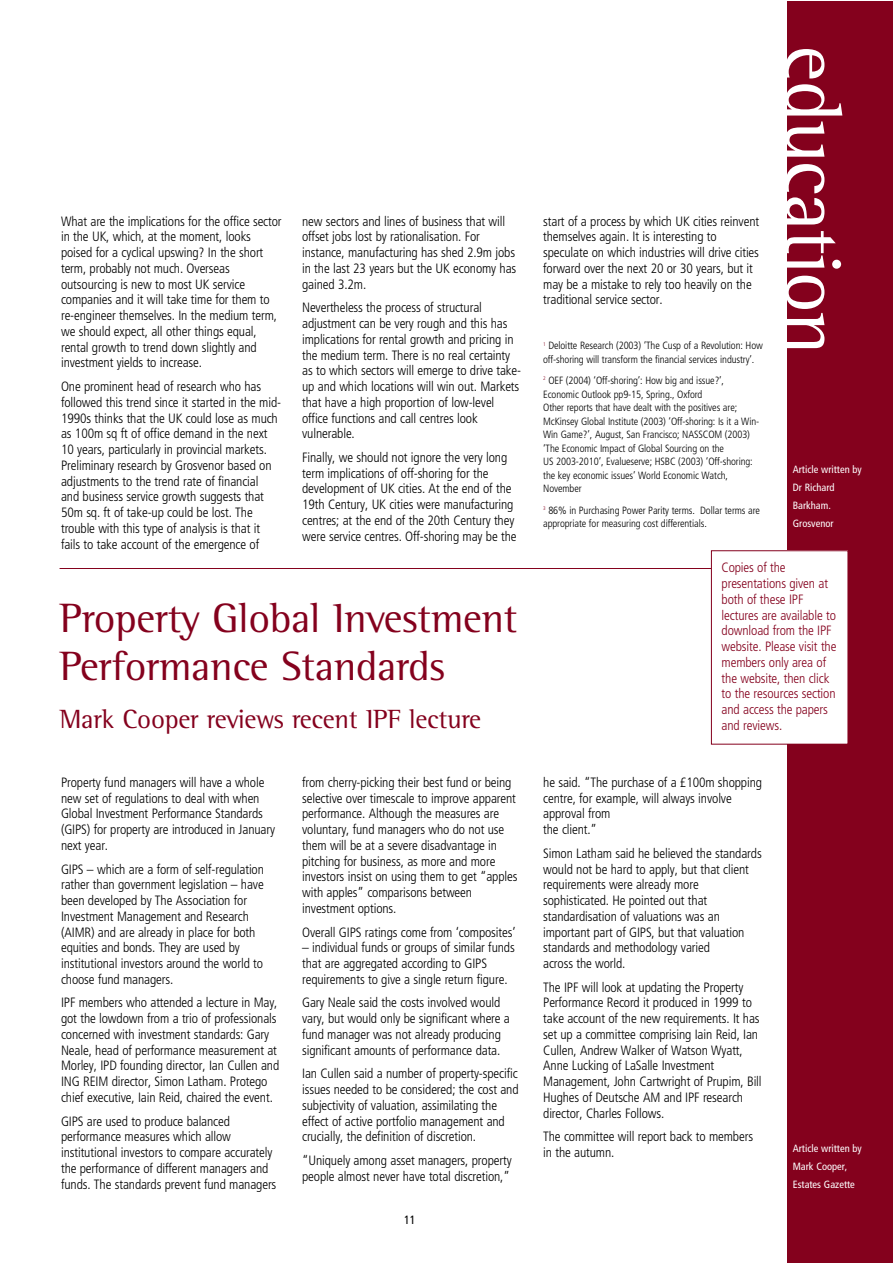
<style>
.page{position:relative;width:893px;height:1263px;background:#fff}
.page>*{position:absolute;margin:0;border:0;box-sizing:border-box;transform-origin:0 0}
.t1{font:79.95px "Rotis Semi Serif";letter-spacing:-.025em;color:#fff}
.t2{font:42px/48px "Rotis Semi Serif";letter-spacing:-.01em;color:#84011d}
.t3{font:27px "Rotis Semi Serif";letter-spacing:-.01em;color:#84011d}
.t4{font:300 condensed 13.5px/15.8px "Frutiger";letter-spacing:-.01em;color:#000}
.t5{font:300 condensed 13.5px/15.8px "Frutiger";letter-spacing:-.01em;color:#84011d}
.t6{font:condensed 12px "Frutiger";color:#000}
.t7{font:300 condensed 10.5px/13.5px "Frutiger";letter-spacing:-.01em;color:#000}
.t8{font:condensed 10.5px/18px "Frutiger";color:#fff}
</style>
<div class="page">
<div style="left:787px;top:2px;width:105px;height:1261px;background:#84011d"></div>
<hr style="left:60px;top:568px;width:705px;height:1px;background:#84011d">
<div style="left:711px;top:551px;width:136px;height:193px;background:#fff"></div>
<p class="t4" style="left:61px;top:214px;width:222px">What are the implications for the office sector in the UK, which, at the moment, looks poised for a cyclical upswing? In the short term, probably not much. Overseas outsourcing is new to most UK service companies and it will take time for them to re-engineer themselves. In the medium term, we should expect, all other things equal, rental growth to trend down slightly and investment yields to increase.</p>
<p class="t4" style="left:61px;top:380px;width:221px">One prominent head of research who has followed this trend since it started in the mid-1990s thinks that the UK could lose as much as 100m sq ft of office demand in the next 10 years, particularly in provincial markets.<br>Preliminary research by Grosvenor based on adjustments to the trend rate of financial<br>and business service growth suggests that 50m sq. ft of take-up could be lost. The trouble with this type of analysis is that it fails to take account of the emergence of</p>
<p class="t4" style="left:302px;top:214px;width:216px">new sectors and lines of business that will offset jobs lost by rationalisation. For instance, manufacturing has shed 2.9m jobs in the last 23 years but the UK economy has gained 3.2m.</p>
<p class="t4" style="left:302px;top:301px;width:220px">Nevertheless the process of structural adjustment can be very rough and this has implications for rental growth and pricing in the medium term. There is no real certainty as to which sectors will emerge to drive take&shy;up and which locations will win out. Markets that have a high proportion of low-level office functions and call centres look vulnerable.</p>
<p class="t4" style="left:302px;top:451px;width:216px">Finally, we should not ignore the very long term implications of off-shoring for the development of UK cities. At the end of the 19th Century, UK cities were manufacturing centres; at the end of the 20th Century they were service centres. Off-shoring may be the</p>
<h2 class="t2" style="left:60px;top:598px;width:459px">Property Global Investment<br>Performance Standards</h2>
<h3 class="t3" style="left:60px;top:709px;width:423px">Mark Cooper reviews recent IPF lecture</h3>
<p class="t4" style="left:61px;top:776px;width:215px">Property fund managers will have a whole new set of regulations to deal with when Global Investment Performance Standards (GIPS) for property are introduced in January next year.</p>
<p class="t4" style="left:61px;top:862px;width:204px">GIPS – which are a form of self-regulation rather than government legislation – have been developed by The Association for Investment Management and Research (AIMR) and are already in place for both equities and bonds. They are used by institutional investors around the world to choose fund managers.</p>
<p class="t4" style="left:61px;top:996px;width:220px">IPF members who attended a lecture in May, got the lowdown from a trio of professionals concerned with investment standards: Gary Neale, head of performance measurement at Morley, IPD founding director, Ian Cullen and ING REIM director, Simon Latham. Protego chief executive, Iain Reid, chaired the event.</p>
<p class="t4" style="left:61px;top:1114px;width:217px">GIPS are used to produce balanced performance measures which allow institutional investors to compare accurately the performance of different managers and funds. The standards prevent fund managers</p>
<p class="t4" style="left:302px;top:776px;width:217px">from cherry-picking their best fund or being selective over timescale to improve apparent performance. Although the measures are voluntary, fund managers who do not use them will be at a severe disadvantage in pitching for business, as more and more investors insist on using them to get “apples with apples” comparisons between investment options.</p>
<p class="t4" style="left:302px;top:925px;width:215px">Overall GIPS ratings come from ‘composites’</p>
<p class="t4" style="left:302px;top:941px;width:214px">– individual funds or groups of similar funds that are aggregated according to GIPS requirements to give a single return figure.</p>
<p class="t4" style="left:302px;top:996px;width:209px">Gary Neale said the costs involved would vary, but would only be significant where a fund manager was not already producing significant amounts of performance data.</p>
<p class="t4" style="left:302px;top:1067px;width:218px">Ian Cullen said a number of property-specific issues needed to be considered; the cost and subjectivity of valuation, assimilating the effect of active portfolio management and crucially, the definition of discretion.</p>
<p class="t4" style="left:302px;top:1154px;width:211px">“Uniquely among asset managers, property people almost never have total discretion,”</p>
<p class="t6" style="left:404px;top:1215px;width:13px">11</p>
<p class="t4" style="left:543px;top:214px;width:217px">start of a process by which UK cities reinvent themselves again. It is interesting to speculate on which industries will drive cities forward over the next 20 or 30 years, but it may be a mistake to rely too heavily on the traditional service sector.</p>
<p class="t7" style="left:543px;top:340px;width:221px"><sup>1</sup> Deloitte Research (2003) ‘The Cusp of a Revolution: How off-shoring will transform the financial services industry’.</p>
<p class="t7" style="left:543px;top:375px;width:217px"><sup>2</sup> OEF (2004) ‘Off-shoring’: How big and issue?’, Economic Outlook pp9-15, Spring., Oxford<br>Other reports that have dealt with the positives are; McKinsey Global Institute (2003) ‘Off-shoring: Is it a Win-Win Game?’, August, San Francisco; NASSCOM (2003) ‘The Economic Impact of Global Sourcing on the<br>US 2003-2010’, Evalueserve; HSBC (2003) ‘Off-shoring: the key economic issues’ World Economic Watch, November</p>
<p class="t7" style="left:543px;top:504px;width:218px"><sup>3</sup> 86% in Purchasing Power Parity terms. Dollar terms are appropriate for measuring cost differentials.</p>
<h1 class="t1" style="left:842px;top:46px;width:310px;rotate:90deg">education</h1>
<p class="t8" style="left:792px;top:461px;width:71px">Article written by<br>Dr Richard<br>Barkham.<br>Grosvenor</p>
<p class="t5" style="left:721px;top:561px;width:116px">Copies of the presentations given at both of these IPF lectures are available to download from the IPF website. Please visit the members only area of the website, then click to the resources section and access the papers and reviews.</p>
<p class="t4" style="left:543px;top:776px;width:220px">he said. “The purchase of a £100m shopping centre, for example, will always involve approval from<br>the client.”</p>
<p class="t4" style="left:543px;top:846px;width:220px">Simon Latham said he believed the standards would not be hard to apply, but that client requirements were already more sophisticated. He pointed out that standardisation of valuations was an important part of GIPS, but that valuation standards and methodology varied<br>across the world.</p>
<p class="t4" style="left:543px;top:980px;width:220px">The IPF will look at updating the Property Performance Record it produced in 1999 to take account of the new requirements. It has set up a committee comprising Iain Reid, Ian Cullen, Andrew Walker of Watson Wyatt, Anne Lucking of LaSalle Investment Management, John Cartwright of Prupim, Bill Hughes of Deutsche AM and IPF research director, Charles Follows.</p>
<p class="t4" style="left:543px;top:1130px;width:211px">The committee will report back to members in the autumn.</p>
<p class="t8" style="left:792px;top:1140px;width:71px">Article written by<br>Mark Cooper,<br>Estates Gazette</p>
</div>
